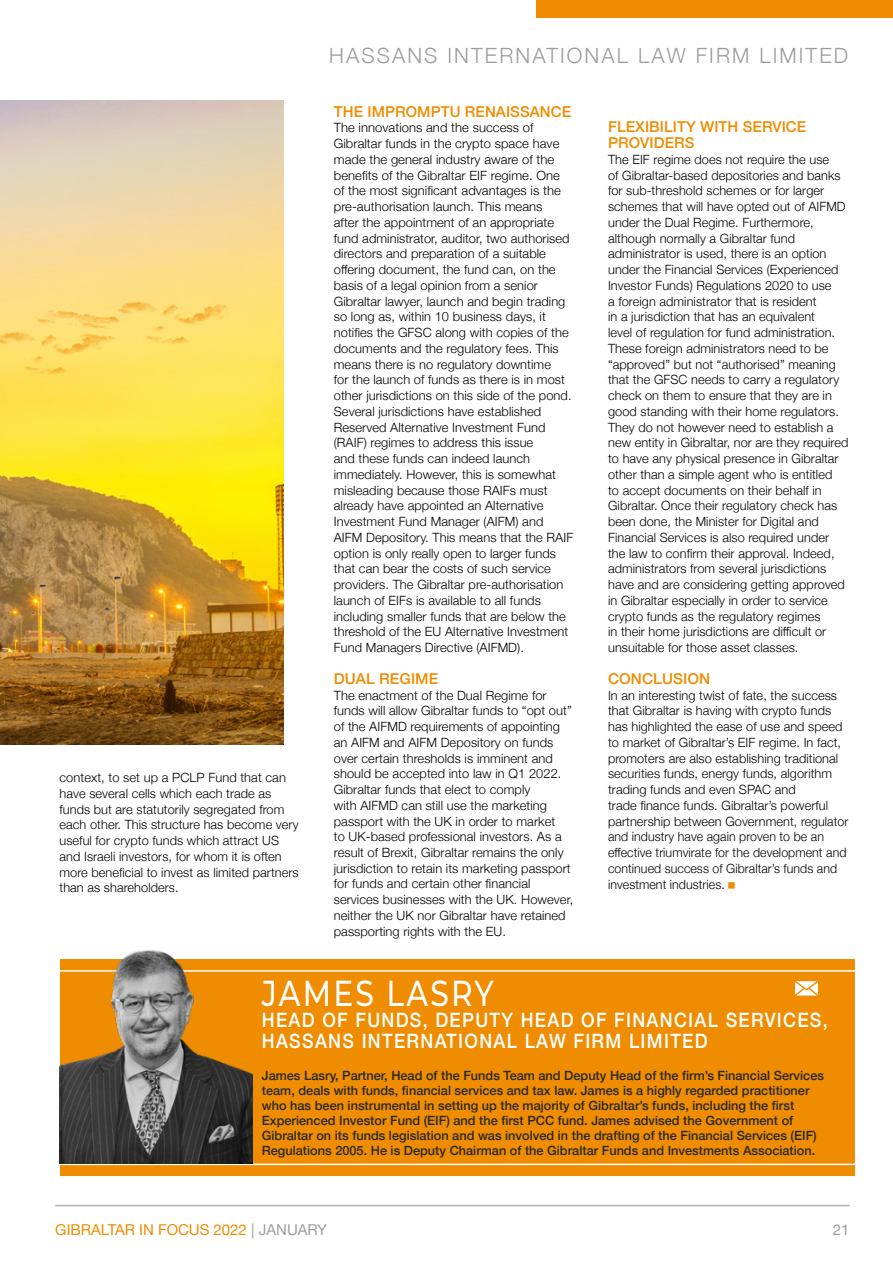
<style>
.page{position:relative;width:893px;height:1263px;background:#fff}
.page>*{position:absolute;margin:0;border:0;box-sizing:border-box;transform-origin:0 0}
.t1{font:500 36px "Montserrat";letter-spacing:.075em;color:#fff;scale:.82 1}
.t2{font:300 21px "Helvetica Neue";letter-spacing:.1em;color:#9d9d9c}
.t3{font:500 19.8px/21px "Helvetica Neue";letter-spacing:.075em;color:#fff;scale:.9 1}
.t4{font:500 15px/15.8px "Helvetica Neue";letter-spacing:.005em;color:#ef8c00}
.t5{font:15px "Helvetica Neue";color:#ef8c00}
.t6{font:15px "Helvetica Neue";color:#9d9d9c}
.t7{font:300 12.75px/15.8px "Helvetica Neue";letter-spacing:.005em;color:#000}
.t8{font:500 12.75px/15px "Helvetica Neue";color:#282827}
.s1{color:#9d9d9c}
</style>
<div class="page">
<img style="left:0;top:101px;width:284px;height:643px">
<svg style="left:728px;top:882px;width:7px;height:6px"></svg>
<div style="left:60px;top:959px;width:794px;height:217px;background:#ef8c00"></div>
<hr style="left:60px;top:1163px;width:795px;height:2px;background:#fff">
<hr style="left:60px;top:970px;width:795px;height:2px;background:#fff">
<img style="left:60px;top:950px;width:192px;height:213px">
<svg style="left:795px;top:981px;width:23px;height:20px"></svg>
<hr style="left:55px;top:1205px;width:795px;height:1px;background:#b3b2b2">
<div style="left:536px;top:0;width:357px;height:18px;background:#ef8c00"></div>
<p class="t7" style="left:60px;top:769px;width:241px">context, to set up a PCLP Fund that can have several cells which each trade as funds but are statutorily segregated from each other. This structure has become very useful for crypto funds which attract US and Israeli investors, for whom it is often more beneficial to invest as limited partners than as shareholders.</p>
<h2 class="t2" style="left:329px;top:38px;width:521px">HASSANS INTERNATIONAL LAW FIRM LIMITED</h2>
<p class="t4" style="left:334px;top:102px;width:239px">THE IMPROMPTU RENAISSANCE</p>
<p class="t7" style="left:334px;top:119px;width:241px">The innovations and the success of Gibraltar funds in the crypto space have made the general industry aware of the benefits of the Gibraltar EIF regime. One of the most significant advantages is the pre-authorisation launch. This means<br>after the appointment of an appropriate fund administrator, auditor, two authorised directors and preparation of a suitable offering document, the fund can, on the basis of a legal opinion from a senior Gibraltar lawyer, launch and begin trading so long as, within 10 business days, it notifies the GFSC along with copies of the documents and the regulatory fees. This means there is no regulatory downtime<br>for the launch of funds as there is in most other jurisdictions on this side of the pond.<br>Several jurisdictions have established Reserved Alternative Investment Fund (RAIF) regimes to address this issue<br>and these funds can indeed launch immediately. However, this is somewhat misleading because those RAIFs must already have appointed an Alternative Investment Fund Manager (AIFM) and AIFM Depository. This means that the RAIF option is only really open to larger funds that can bear the costs of such service providers. The Gibraltar pre-authorisation launch of EIFs is available to all funds including smaller funds that are below the threshold of the EU Alternative Investment Fund Managers Directive (AIFMD).</p>
<p class="t4" style="left:334px;top:669px;width:106px">DUAL REGIME</p>
<p class="t7" style="left:334px;top:686px;width:241px">The enactment of the Dual Regime for funds will allow Gibraltar funds to “opt out” of the AIFMD requirements of appointing an AIFM and AIFM Depository on funds over certain thresholds is imminent and should be accepted into law in Q1 2022.<br>Gibraltar funds that elect to comply<br>with AIFMD can still use the marketing passport with the UK in order to market<br>to UK-based professional investors. As a result of Brexit, Gibraltar remains the only jurisdiction to retain its marketing passport for funds and certain other financial services businesses with the UK. However, neither the UK nor Gibraltar have retained passporting rights with the EU.</p>
<p class="t4" style="left:608px;top:118px;width:200px">FLEXIBILITY WITH SERVICE<br>PROVIDERS</p>
<p class="t7" style="left:608px;top:151px;width:242px">The EIF regime does not require the use<br>of Gibraltar-based depositories and banks for sub-threshold schemes or for larger schemes that will have opted out of AIFMD under the Dual Regime. Furthermore, although normally a Gibraltar fund administrator is used, there is an option under the Financial Services (Experienced Investor Funds) Regulations 2020 to use<br>a foreign administrator that is resident<br>in a jurisdiction that has an equivalent<br>level of regulation for fund administration.<br>These foreign administrators need to be “approved” but not “authorised” meaning that the GFSC needs to carry a regulatory check on them to ensure that they are in good standing with their home regulators.<br>They do not however need to establish a new entity in Gibraltar, nor are they required to have any physical presence in Gibraltar other than a simple agent who is entitled<br>to accept documents on their behalf in Gibraltar. Once their regulatory check has been done, the Minister for Digital and Financial Services is also required under the law to confirm their approval. Indeed, administrators from several jurisdictions have and are considering getting approved in Gibraltar especially in order to service crypto funds as the regulatory regimes<br>in their home jurisdictions are difficult or unsuitable for those asset classes.</p>
<p class="t4" style="left:608px;top:669px;width:104px">CONCLUSION</p>
<p class="t7" style="left:608px;top:686px;width:242px">In an interesting twist of fate, the success that Gibraltar is having with crypto funds has highlighted the ease of use and speed to market of Gibraltar’s EIF regime. In fact, promoters are also establishing traditional securities funds, energy funds, algorithm trading funds and even SPAC and<br>trade finance funds. Gibraltar’s powerful partnership between Government, regulator and industry have again proven to be an effective triumvirate for the development and continued success of Gibraltar’s funds and investment industries.</p>
<h1 class="t1" style="left:262px;top:968px;width:284px">JAMES LASRY</h1>
<h3 class="t3" style="left:262px;top:1008px;width:630px">HEAD OF FUNDS, DEPUTY HEAD OF FINANCIAL SERVICES,<br>HASSANS INTERNATIONAL LAW FIRM LIMITED</h3>
<p class="t8" style="left:262px;top:1066px;width:564px">James Lasry, Partner, Head of the Funds Team and Deputy Head of the firm’s Financial Services team, deals with funds, financial services and tax law. James is a highly regarded practitioner who has been instrumental in setting up the majority of Gibraltar’s funds, including the first Experienced Investor Fund (EIF) and the first PCC fund. James advised the Government of Gibraltar on its funds legislation and was involved in the drafting of the Financial Services (EIF)<br>Regulations 2005. He is Deputy Chairman of the Gibraltar Funds and Investments Association.</p>
<p class="t5" style="left:55px;top:1218px;width:273px">GIBRALTAR IN FOCUS 2022 <span class="s1">| JANUARY</span></p>
<p class="t6" style="left:833px;top:1218px;width:18px">21</p>
</div>
